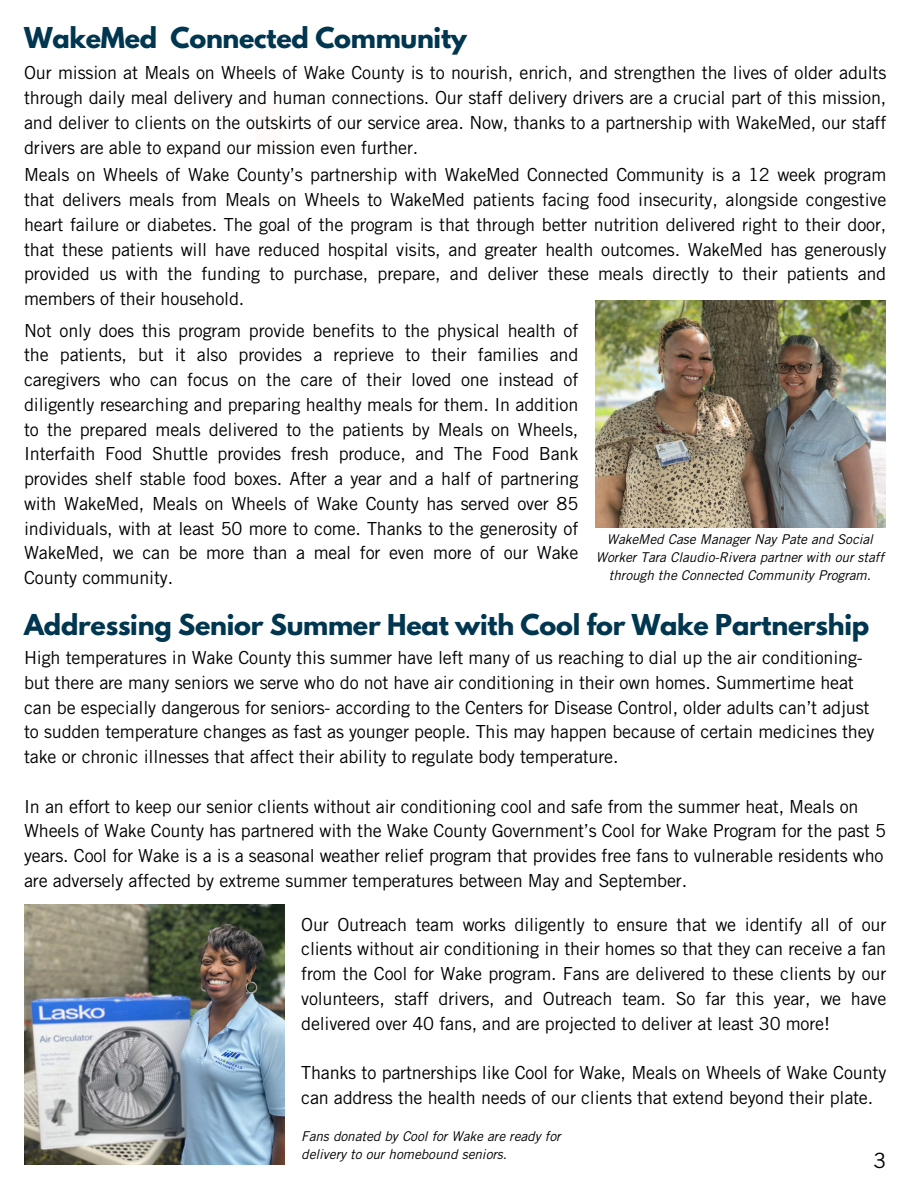
<style>
.page{position:relative;width:918px;height:1188px;background:#fff}
.page>*{position:absolute;margin:0;border:0;box-sizing:border-box;transform-origin:0 0}
.t1{font:700 25.5px "League Spartan";letter-spacing:-.01em;color:#00364f}
.t2{font:21px "Trade Gothic LT Std";color:#000}
.t3{font:18px/24.8px "Trade Gothic LT Std";letter-spacing:-.01em;color:#000;text-align:justify}
.t4{font:italic 13.5px/18px "Trade Gothic LT Std";color:#000;text-align:center}
</style>
<div class="page">
<img style="left:24px;top:904px;width:261px;height:261px">
<img style="left:595px;top:300px;width:291px;height:227px">
<h2 class="t1" style="left:24px;top:26px;width:444px">WakeMed Connected Community</h2>
<h1 class="t3" style="left:24px;top:63px;width:864px">Our mission at Meals on Wheels of Wake County is to nourish, enrich, and strengthen the lives of older adults through daily meal delivery and human connections. Our staff delivery drivers are a crucial part of this mission, and deliver to clients on the outskirts of our service area. Now, thanks to a partnership with WakeMed, our staff drivers are able to expand our mission even further.</h1>
<p class="t3" style="left:24px;top:165px;width:864px">Meals on Wheels of Wake County’s partnership with WakeMed Connected Community is a 12 week program that delivers meals from Meals on Wheels to WakeMed patients facing food insecurity, alongside congestive heart failure or diabetes. The goal of the program is that through better nutrition delivered right to their door, that these patients will have reduced hospital visits, and greater health outcomes. WakeMed has generously provided us with the funding to purchase, prepare, and deliver these meals directly to their patients and members of their household.</p>
<h2 class="t3" style="left:24px;top:320px;width:556px">Not only does this program provide benefits to the physical health of the patients, but it also provides a reprieve to their families and caregivers who can focus on the care of their loved one instead of diligently researching and preparing healthy meals for them. In addition to the prepared meals delivered to the patients by Meals on Wheels, Interfaith Food Shuttle provides fresh produce, and The Food Bank provides shelf stable food boxes. After a year and a half of partnering with WakeMed, Meals on Wheels of Wake County has served over 85 individuals, with at least 50 more to come. Thanks to the generosity of WakeMed, we can be more than a meal for even more of our Wake County community.</h2>
<p class="t4" style="left:596px;top:532px;width:289px">WakeMed Case Manager Nay Pate and Social<br>Worker Tara Claudio-Rivera partner with our staff through the Connected Community Program.</p>
<p class="t1" style="left:24px;top:612px;width:847px">Addressing Senior Summer Heat with Cool for Wake Partnership</p>
<h2 class="t3" style="left:24px;top:648px;width:852px;text-align:left">High temperatures in Wake County this summer have left many of us reaching to dial up the air conditioning&shy;but there are many seniors we serve who do not have air conditioning in their own homes. Summertime heat can be especially dangerous for seniors- according to the Centers for Disease Control, older adults can’t adjust to sudden temperature changes as fast as younger people. This may happen because of certain medicines they take or chronic illnesses that affect their ability to regulate body temperature.</h2>
<h2 class="t3" style="left:24px;top:796px;width:863px;text-align:left">In an effort to keep our senior clients without air conditioning cool and safe from the summer heat, Meals on Wheels of Wake County has partnered with the Wake County Government’s Cool for Wake Program for the past 5 years. Cool for Wake is a is a seasonal weather relief program that provides free fans to vulnerable residents who are adversely affected by extreme summer temperatures between May and September.</h2>
<p class="t3" style="left:301px;top:914px;width:587px">Our Outreach team works diligently to ensure that we identify all of our clients without air conditioning in their homes so that they can receive a fan from the Cool for Wake program. Fans are delivered to these clients by our volunteers, staff drivers, and Outreach team. So far this year, we have delivered over 40 fans, and are projected to deliver at least 30 more!</p>
<h2 class="t3" style="left:301px;top:1063px;width:587px">Thanks to partnerships like Cool for Wake, Meals on Wheels of Wake County can address the health needs of our clients that extend beyond their plate.</h2>
<p class="t4" style="left:301px;top:1129px;width:261px;text-align:left">Fans donated by Cool for Wake are ready for delivery to our homebound seniors.</p>
<p class="t2" style="left:873px;top:1153px;width:14px">3</p>
</div>
